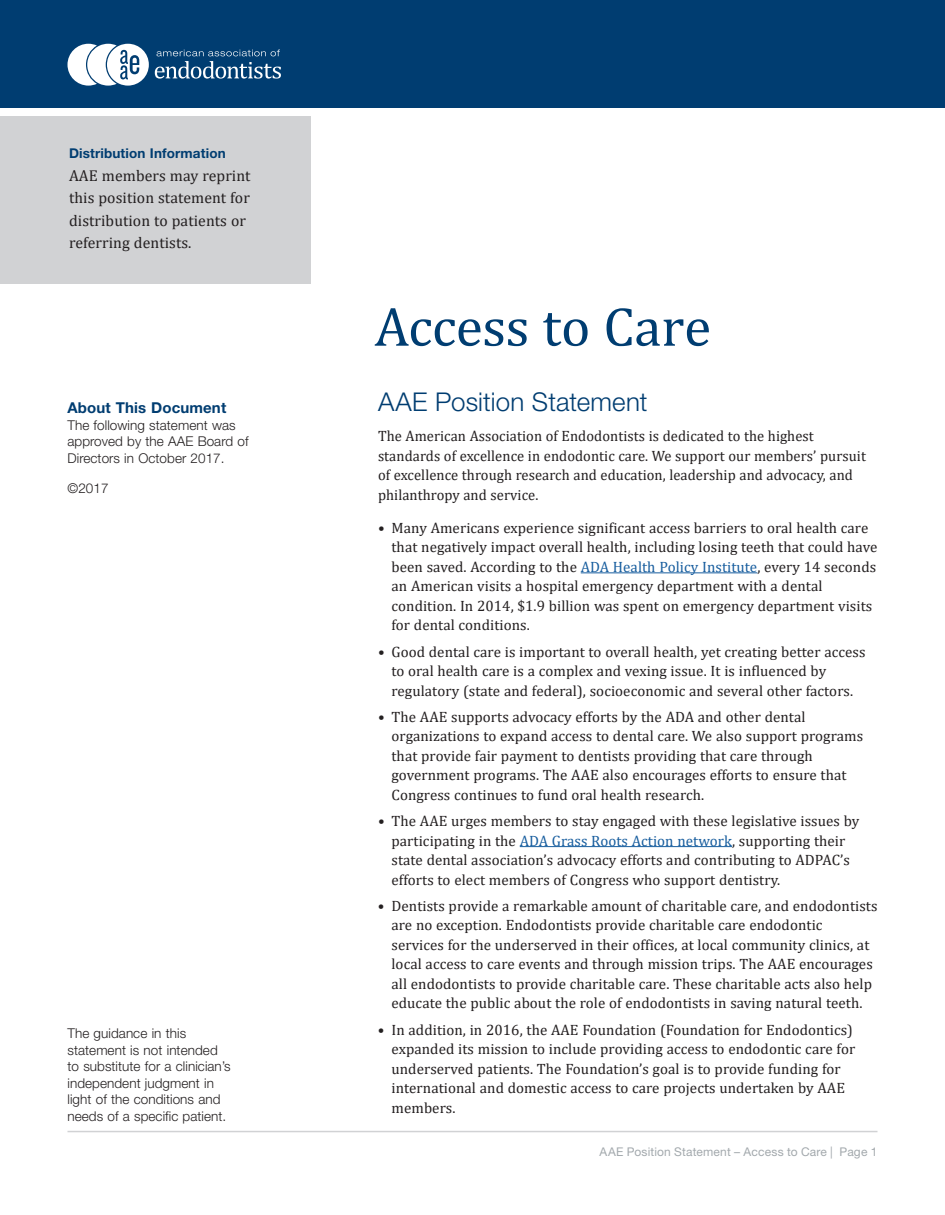
<style>
.page{position:relative;width:945px;height:1215px;background:#fff}
.page>*{position:absolute;margin:0;border:0;box-sizing:border-box;transform-origin:0 0}
.Heading_1{font:55.5px "Cambria";letter-spacing:-.01em;color:#003d71}
.Head_2{font:300 25.8px "Helvetica Neue LT Std";letter-spacing:.005em;color:#003d71}
.Text_1{font:15.75px/22.5px "Cambria";letter-spacing:.005em;color:#231f20}
.Text_1-2{font:15px/19.5px "Cambria";letter-spacing:.005em;color:#231f20}
.Heading_4{font:700 15px "Helvetica Neue LT Std";letter-spacing:.01em;color:#003d71}
.Text_2{font:300 13.5px/16.5px "Helvetica Neue LT Std";letter-spacing:.005em;color:#231f20}
.Heading_4-2{font:700 13.5px "Helvetica Neue LT Std";letter-spacing:.01em;color:#003d71}
.t1{font:12px "Helvetica Neue LT Std";letter-spacing:.015em;color:#a3a9ad}
.s1{color:#175d9e}
</style>
<div class="page">
<div style="left:0;top:0;width:945px;height:108px;background:#003d71"></div>
<hr style="left:68px;top:1131px;width:810px;height:1px;background:#d1d2d4">
<div style="left:0;top:116px;width:310px;height:168px;background:#d1d2d4"></div>
<hr style="left:581px;top:572px;width:176px;height:1px;background:#175d9e">
<hr style="left:520px;top:846px;width:212px;height:1px;background:#175d9e">
<svg style="left:67px;top:44px;width:82px;height:42px"></svg>
<svg style="left:155px;top:50px;width:126px;height:29px"></svg>
<p class="Heading_4-2" style="left:69px;top:145px;width:158px">Distribution Information</p>
<p class="Text_1" style="left:69px;top:164px;width:183px">AAE members may reprint this position statement for distribution to patients or referring dentists.</p>
<p class="Heading_4" style="left:68px;top:398px;width:160px">About This Document</p>
<p class="Text_2" style="left:68px;top:416px;width:183px">The following statement was approved by the AAE Board of<br>Directors in October 2017.</p>
<p class="Text_2" style="left:68px;top:479px;width:43px">©2017</p>
<p class="Text_2" style="left:68px;top:1025px;width:165px">The guidance in this statement is not intended to substitute for a clinician’s independent judgment in light of the conditions and needs of a specific patient.</p>
<p class="Heading_1" style="left:375px;top:294px;width:338px">Access to Care</p>
<p class="Head_2" style="left:378px;top:386px;width:271px">AAE Position Statement</p>
<p class="Text_1-2" style="left:378px;top:427px;width:489px">The American Association of Endodontists is dedicated to the highest standards of excellence in endodontic care. We support our members’ pursuit of excellence through research and education, leadership and advocacy, and philanthropy and service.</p>
<p class="Text_1-2" style="left:392px;top:518px;width:487px;text-indent:-14px">• Many Americans experience significant access barriers to oral health care that negatively impact overall health, including losing teeth that could have been saved. According to the <span class="s1">ADA Health Policy Institute</span>, every 14 seconds an American visits a hospital emergency department with a dental condition. In 2014, $1.9 billion was spent on emergency department visits for dental conditions.</p>
<p class="Text_1-2" style="left:392px;top:642px;width:476px;text-indent:-14px">• Good dental care is important to overall health, yet creating better access to oral health care is a complex and vexing issue. It is influenced by regulatory (state and federal), socioeconomic and several other factors.</p>
<p class="Text_1-2" style="left:392px;top:707px;width:473px;text-indent:-14px">• The AAE supports advocacy efforts by the ADA and other dental organizations to expand access to dental care. We also support programs that provide fair payment to dentists providing that care through government programs. The AAE also encourages efforts to ensure that Congress continues to fund oral health research.</p>
<p class="Text_1-2" style="left:391px;top:811px;width:469px;text-indent:-13px">• The AAE urges members to stay engaged with these legislative issues by participating in the <span class="s1">ADA Grass Roots Action network</span>, supporting their state dental association’s advocacy efforts and contributing to ADPAC’s efforts to elect members of Congress who support dentistry.</p>
<p class="Text_1-2" style="left:391px;top:896px;width:488px;text-indent:-14px">• Dentists provide a remarkable amount of charitable care, and endodontists are no exception. Endodontists provide charitable care endodontic services for the underserved in their offices, at local community clinics, at local access to care events and through mission trips. The AAE encourages all endodontists to provide charitable care. These charitable acts also help educate the public about the role of endodontists in saving natural teeth.</p>
<p class="Text_1-2" style="left:391px;top:1020px;width:465px;text-indent:-14px">• In addition, in 2016, the AAE Foundation (Foundation for Endodontics) expanded its mission to include providing access to endodontic care for underserved patients. The Foundation’s goal is to provide funding for international and domestic access to care projects undertaken by AAE members.</p>
<p class="t1" style="left:600px;top:1145px;width:279px">AAE Position Statement – Access to Care | Page 1</p>
</div>
